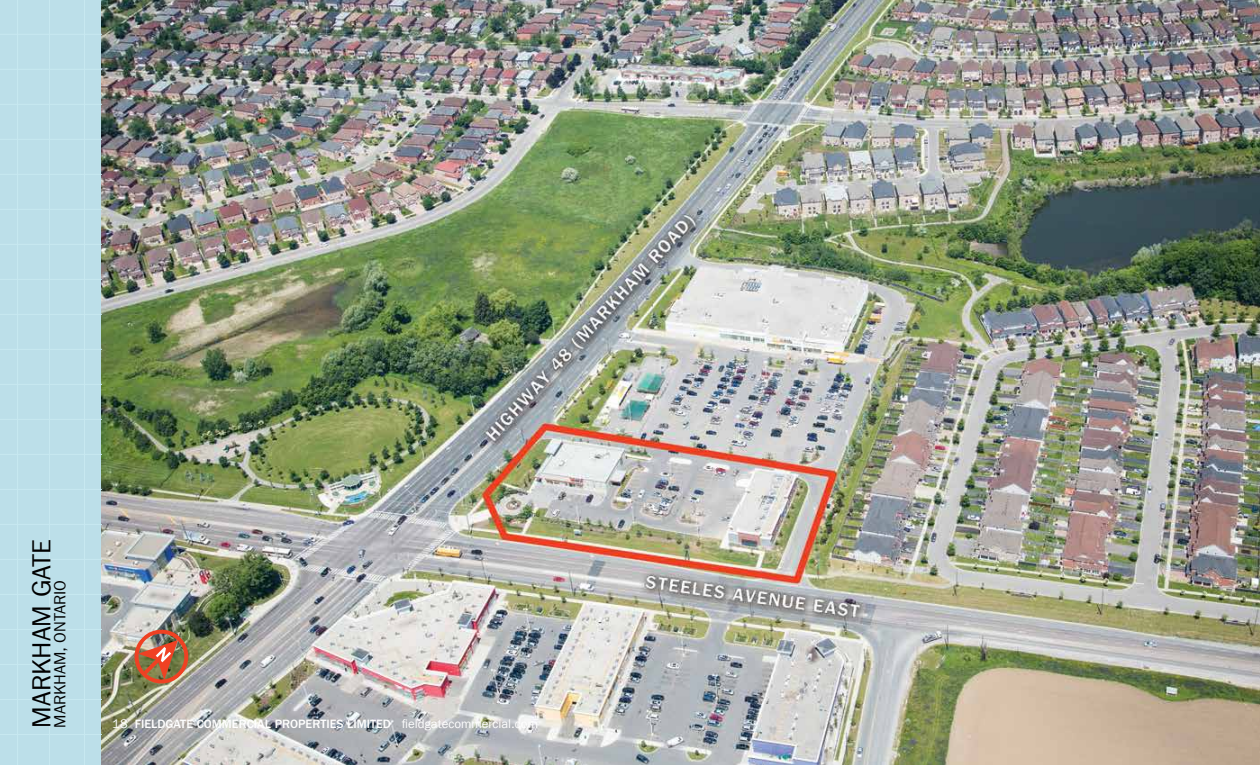
<style>
.page{position:relative;width:1260px;height:765px;background:#fff}
.page>*{position:absolute;margin:0;border:0;box-sizing:border-box;transform-origin:0 0}
.t1{font:26.25px "Franklin Gothic LT Com";color:#000}
.t2{font:16.25px "Franklin Gothic LT Com";color:#000}
.t3{font:500 12.5px "Franklin Gothic";color:#fff}
.s1{font-family:"Franklin Gothic LT Com";font-weight:400}
</style>
<div class="page">
<img style="left:101px;top:0;width:1159px;height:765px">
<img style="left:128px;top:624px;width:66px;height:60px">
<div style="left:0;top:0;width:101px;height:765px;background:#bcdfe9"></div>
<hr style="left:0;top:0;width:101px;height:1px;background:#c8e9f1">
<hr style="left:0;top:34px;width:101px;height:1px;background:#c8e9f1">
<hr style="left:0;top:69px;width:101px;height:1px;background:#c8e9f1">
<hr style="left:0;top:104px;width:101px;height:1px;background:#c8e9f1">
<hr style="left:0;top:139px;width:101px;height:1px;background:#c8e9f1">
<hr style="left:0;top:174px;width:101px;height:1px;background:#c8e9f1">
<hr style="left:0;top:209px;width:101px;height:1px;background:#c8e9f1">
<hr style="left:0;top:244px;width:101px;height:1px;background:#c8e9f1">
<hr style="left:0;top:279px;width:101px;height:1px;background:#c8e9f1">
<hr style="left:0;top:314px;width:101px;height:1px;background:#c8e9f1">
<hr style="left:0;top:349px;width:101px;height:1px;background:#c8e9f1">
<hr style="left:0;top:384px;width:101px;height:1px;background:#c8e9f1">
<hr style="left:0;top:419px;width:101px;height:1px;background:#c8e9f1">
<hr style="left:0;top:454px;width:101px;height:1px;background:#c8e9f1">
<hr style="left:0;top:489px;width:101px;height:1px;background:#c8e9f1">
<hr style="left:0;top:524px;width:101px;height:1px;background:#c8e9f1">
<hr style="left:0;top:559px;width:101px;height:1px;background:#c8e9f1">
<hr style="left:0;top:594px;width:101px;height:1px;background:#c8e9f1">
<hr style="left:0;top:629px;width:101px;height:1px;background:#c8e9f1">
<hr style="left:0;top:664px;width:101px;height:1px;background:#c8e9f1">
<hr style="left:0;top:699px;width:101px;height:1px;background:#c8e9f1">
<hr style="left:0;top:734px;width:101px;height:1px;background:#c8e9f1">
<hr style="left:49px;top:0;width:1px;height:765px;background:#c8e9f1">
<hr style="left:84px;top:0;width:1px;height:765px;background:#c8e9f1">
<hr style="left:17px;top:0;width:1px;height:765px;background:#c8e9f1">
<h1 class="t1" style="left:26px;top:728px;width:190px;rotate:-90deg">MARKHAM GATE</h1>
<h2 class="t2" style="left:51px;top:728px;width:149px;rotate:-90deg">MARKHAM, ONTARIO</h2>
<p class="t3" style="left:112px;top:716px;width:427px"><span class="s1">18</span> FIELDGATE COMMERCIAL PROPERTIES LIMITED <span class="s1">fieldgatecommercial.com</span></p>
</div>
